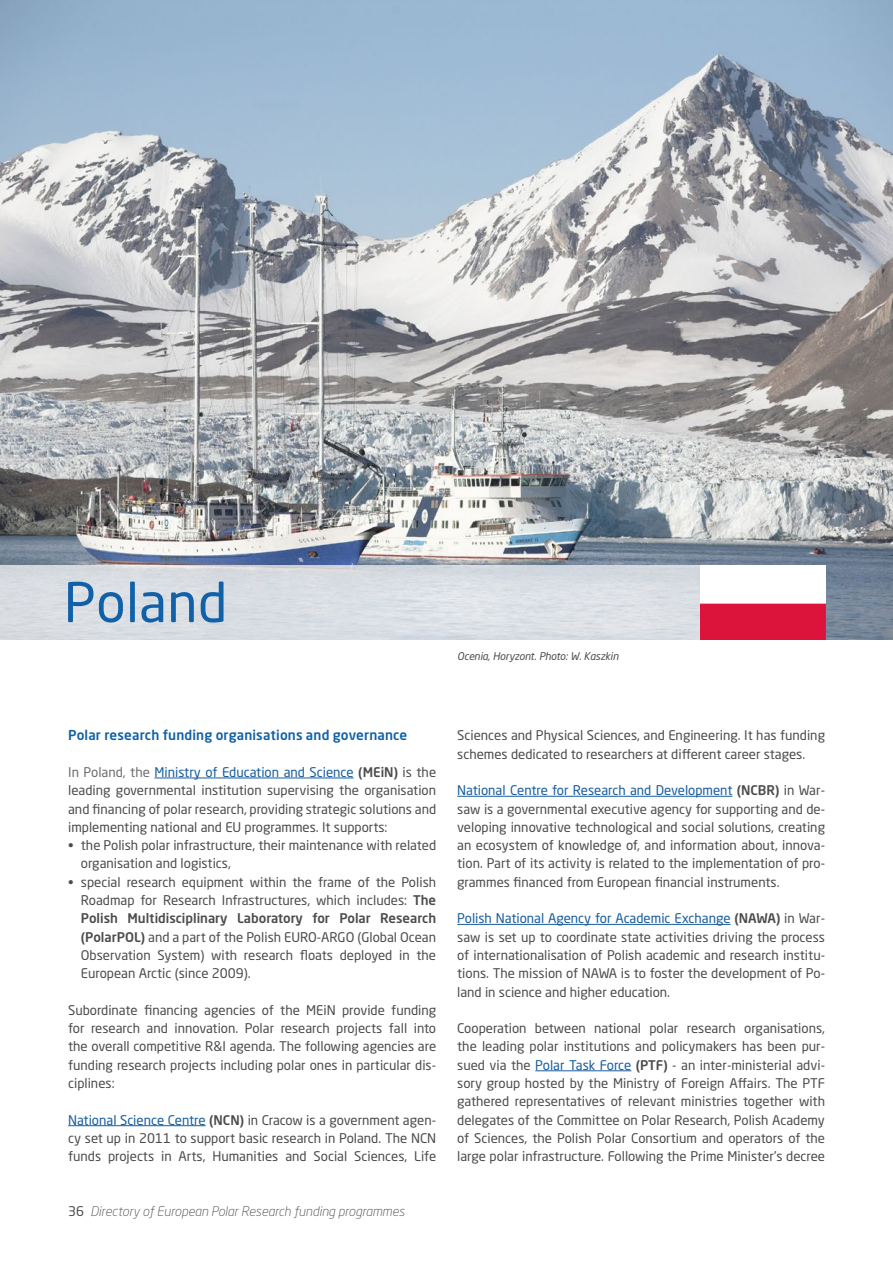
<style>
.page{position:relative;width:893px;height:1263px;background:#fff}
.page>*{position:absolute;margin:0;border:0;box-sizing:border-box;transform-origin:0 0}
.Head{font:54px "Neo Sans W1 G";letter-spacing:.005em;color:#1161a8}
.Subhead_2{font:500 13.5px "Neo Sans W1 G";letter-spacing:.01em;color:#1161a8}
.lauf{font:13.2px/18.3px "Neo Sans W1 G";color:#4b4c4d;text-align:justify}
.t1{font:italic 300 13.2px "Neo Sans W1 G";color:#4b4c4d}
.Photo_Credit{font:italic 10.5px "Neo Sans W1 G";letter-spacing:-.01em;color:#4b4c4d}
.s1{color:#6c6d70}
.s2{color:#175d9e}
.s3{font-weight:500}
.s4{font-weight:400;font-style:normal}
</style>
<div class="page">
<hr style="left:154px;top:777px;width:200px;height:1px;background:#175d9e">
<hr style="left:68px;top:1125px;width:138px;height:1px;background:#175d9e">
<hr style="left:457px;top:796px;width:275px;height:1px;background:#175d9e">
<hr style="left:457px;top:924px;width:274px;height:1px;background:#175d9e">
<hr style="left:535px;top:1070px;width:96px;height:1px;background:#175d9e">
<img style="left:0;top:0;width:893px;height:640px">
<div style="left:0;top:565px;width:825px;height:75px;background:#d9dee3"></div>
<img style="left:701px;top:565px;width:124px;height:75px">
<p class="Head" style="left:64px;top:569px;width:165px">Poland</p>
<p class="Photo_Credit" style="left:457px;top:650px;width:163px">Ocenia, Horyzont. Photo: W. Kaszkin</p>
<p class="Subhead_2" style="left:68px;top:727px;width:341px">Polar research funding organisations and governance</p>
<p class="lauf" style="left:68px;top:763px;width:370px"><span class="s1">In Poland, the</span> <span class="s2">Ministry of Education and Science</span> <span class="s3">(MEiN)</span> is the leading governmental institution supervising the organisation and financing of polar research, providing strategic solutions and implementing national and EU programmes. It supports:</p>
<p class="lauf" style="left:81px;top:836px;width:357px;text-indent:-13px">• the Polish polar infrastructure, their maintenance with related organisation and logistics,</p>
<p class="lauf" style="left:81px;top:872px;width:357px;text-indent:-13px">• special research equipment within the frame of the Polish Roadmap for Research Infrastructures, which includes: <span class="s3">The Polish Multidisciplinary Laboratory for Polar Research (PolarPOL)</span> and a part of the Polish EURO-ARGO (Global Ocean Observation System) with research floats deployed in the European Arctic (since 2009).</p>
<p class="lauf" style="left:68px;top:1001px;width:370px">Subordinate financing agencies of the MEiN provide funding for research and innovation. Polar research projects fall into the overall competitive R&amp;I agenda. The following agencies are funding research projects including polar ones in particular dis&shy;ciplines:</p>
<p class="lauf" style="left:68px;top:1110px;width:370px"><span class="s2">National Science Centre</span> <span class="s3">(NCN)</span> in Cracow is a government agen&shy;cy set up in 2011 to support basic research in Poland. The NCN funds projects in Arts, Humanities and Social Sciences, Life</p>
<p class="t1" style="left:68px;top:1203px;width:338px"><span class="s4">36</span> Directory of European Polar Research funding programmes</p>
<p class="lauf" style="left:457px;top:726px;width:369px">Sciences and Physical Sciences, and Engineering. It has funding schemes dedicated to researchers at different career stages.</p>
<p class="lauf" style="left:457px;top:781px;width:369px"><span class="s2">National Centre for Research and Development</span> <span class="s3">(NCBR)</span> in War&shy;saw is a governmental executive agency for supporting and de&shy;veloping innovative technological and social solutions, creating an ecosystem of knowledge of, and information about, innova&shy;tion. Part of its activity is related to the implementation of pro&shy;grammes financed from European financial instruments.</p>
<p class="lauf" style="left:457px;top:909px;width:369px"><span class="s2">Polish National Agency for Academic Exchange</span> <span class="s3">(NAWA)</span> in War&shy;saw is set up to coordinate state activities driving the process of internationalisation of Polish academic and research institu&shy;tions. The mission of NAWA is to foster the development of Po&shy;land in science and higher education.</p>
<p class="lauf" style="left:457px;top:1019px;width:369px">Cooperation between national polar research organisations, the leading polar institutions and policymakers has been pur&shy;sued via the <span class="s2">Polar Task Force</span> <span class="s3">(PTF)</span> - an inter-ministerial advi&shy;sory group hosted by the Ministry of Foreign Affairs. The PTF gathered representatives of relevant ministries together with delegates of the Committee on Polar Research, Polish Academy of Sciences, the Polish Polar Consortium and operators of the large polar infrastructure. Following the Prime Minister’s decree</p>
</div>
